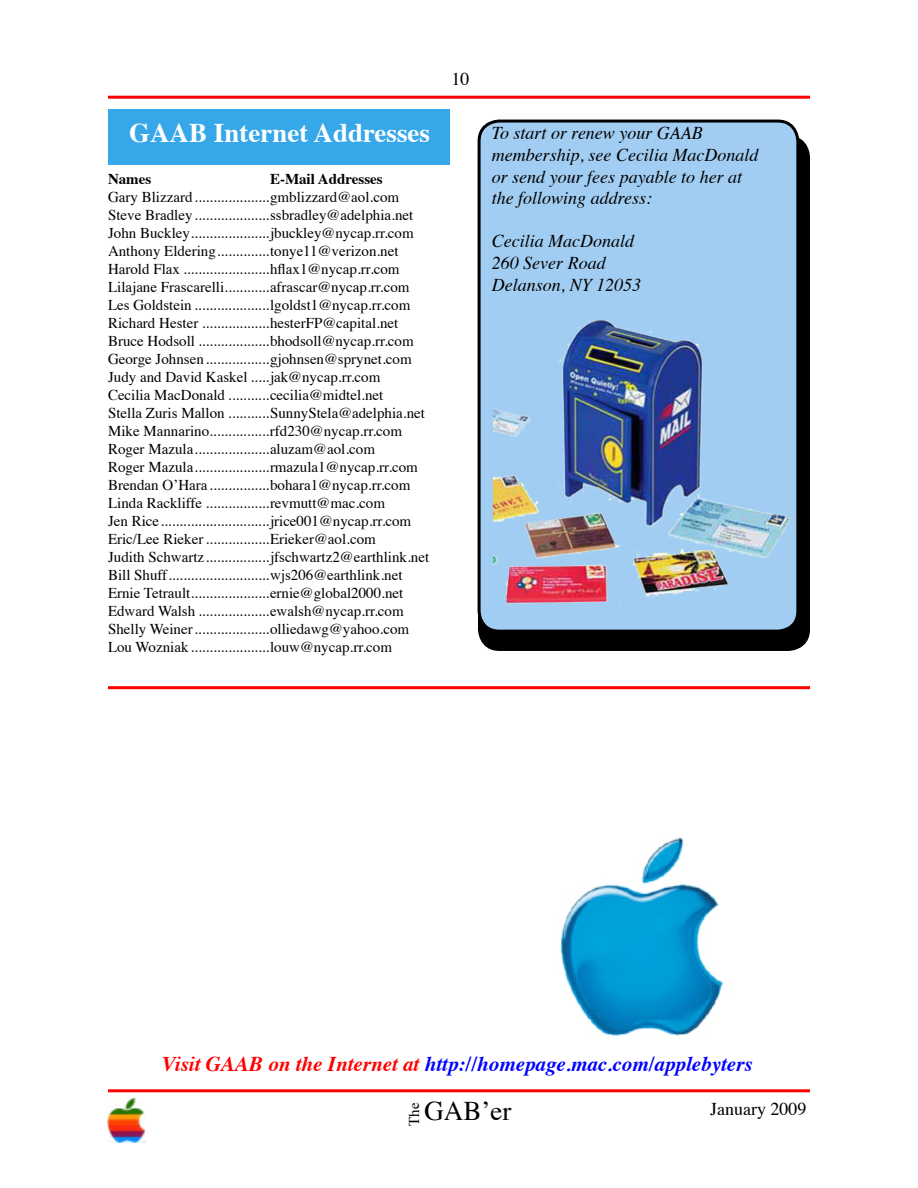
<style>
.page{position:relative;width:918px;height:1188px;background:#fff}
.page>*{position:absolute;margin:0;border:0;box-sizing:border-box;transform-origin:0 0}
.t1{font:700 27px "Times";color:#fff}
.t2{font:27px "Times";color:#000}
.t3{font:italic 700 21px "Times";color:#00f}
.t4{font:italic 18px/21.6px "Times";color:#000}
.t5{font:18px "Times";color:#000}
.t6{font:15px/18px "Times";color:#000}
.t7{font:700 15px "Times";color:#000}
.s1{color:#f00}
</style>
<div class="page">
<img style="left:108px;top:1099px;width:38px;height:43px">
<hr style="left:108px;top:96px;width:702px;height:3px;background:#f00">
<hr style="left:108px;top:1089px;width:702px;height:3px;background:#f00">
<img style="left:560px;top:837px;width:163px;height:199px">
<hr style="left:108px;top:686px;width:702px;height:3px;background:#f00">
<div style="left:108px;top:109px;width:342px;height:56px;background:#36a7e9"></div>
<div style="left:478px;top:139px;width:332px;height:510px;background:#000"></div>
<svg style="left:477px;top:119px;width:324px;height:512px;background:#96bfe1"></svg>
<img style="left:494px;top:312px;width:297px;height:297px">
<p class="t5" style="left:452px;top:62px;width:19px">10</p>
<h1 class="t1" style="left:129px;top:107px;width:303px">GAAB Internet Addresses</h1>
<p class="t4" style="left:492px;top:121px;width:268px">To start or renew your GAAB membership, see Cecilia MacDonald or send your fees payable to her at the following address:</p>
<p class="t4" style="left:492px;top:229px;width:151px">Cecilia MacDonald<br>260 Sever Road<br>Delanson, NY 12053</p>
<p class="t7" style="left:108px;top:165px;width:45px">Names</p>
<p class="t7" style="left:270px;top:165px;width:114px">E-Mail Addresses</p>
<p class="t6" style="left:108px;top:187px;width:323px">Gary Blizzard ....................gmblizzard@aol.com Steve Bradley ....................ssbradley@adelphia.net John Buckley .....................jbuckley@nycap.rr.com Anthony Eldering ..............tonye11@verizon.net Harold Flax .......................hflax1@nycap.rr.com Lilajane Frascarelli ............afrascar@nycap.rr.com Les Goldstein ....................lgoldst1@nycap.rr.com Richard Hester ..................hesterFP@capital.net Bruce Hodsoll ...................bhodsoll@nycap.rr.com George Johnsen .................gjohnsen@sprynet.com Judy and David Kaskel .....jak@nycap.rr.com<br>Cecilia MacDonald ...........cecilia@midtel.net<br>Stella Zuris Mallon ...........SunnyStela@adelphia.net Mike Mannarino. ...............rfd230@nycap.rr.com Roger Mazula ....................aluzam@aol.com<br>Roger Mazula ....................rmazula1@nycap.rr.com Brendan O’Hara ................bohara1@nycap.rr.com Linda Rackliffe .................revmutt@mac.com<br>Jen Rice .............................jrice001@nycap.rr.com Eric/Lee Rieker .................Erieker@aol.com<br>Judith Schwartz .................jfschwartz2@earthlink.net Bill Shuff ...........................wjs206@earthlink.net Ernie Tetrault .....................ernie@global2000.net Edward Walsh ...................ewalsh@nycap.rr.com Shelly Weiner ....................olliedawg@yahoo.com Lou Wozniak .....................louw@nycap.rr.com</p>
<h2 class="t3" style="left:162px;top:1044px;width:592px"><span class="s1">Visit GAAB on the Internet at</span> http://homepage.mac.com/applebyters</h2>
<p class="t6" style="left:404px;top:1126px;width:25px;rotate:-90deg">The</p>
<h1 class="t2" style="left:424px;top:1086px;width:88px">GAB’er</h1>
<p class="t5" style="left:710px;top:1092px;width:98px">January 2009</p>
</div>
